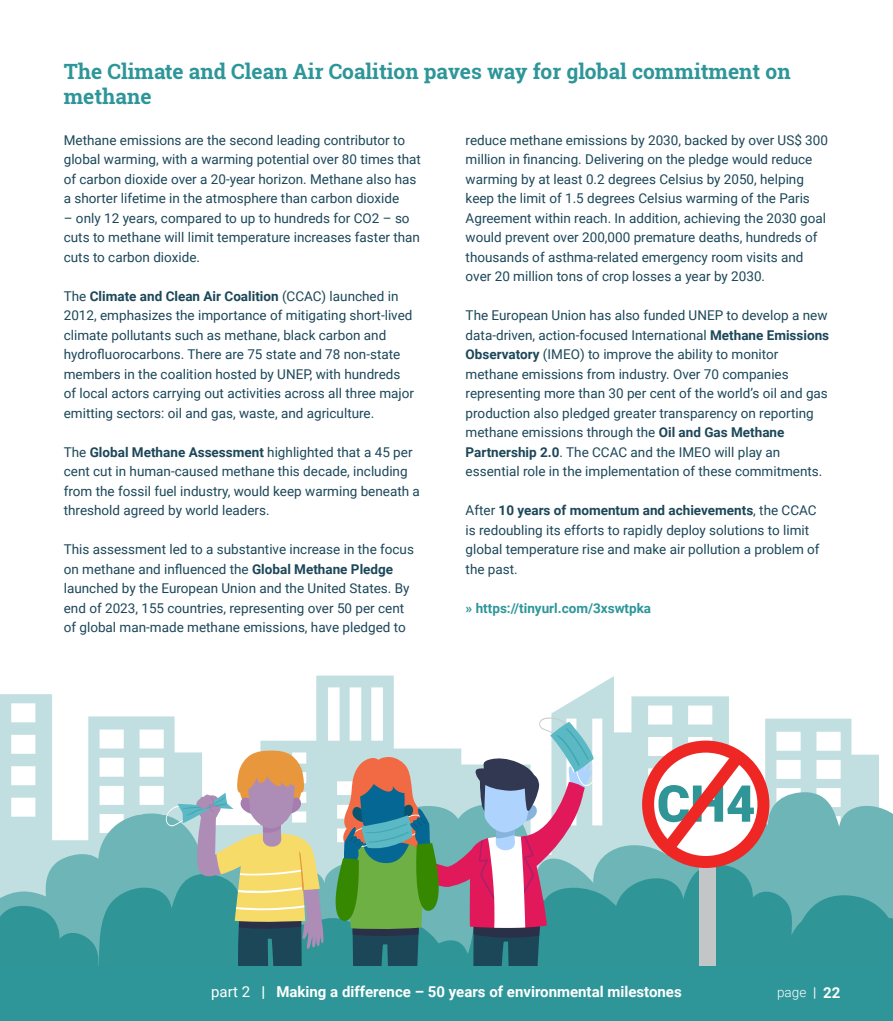
<style>
.page{position:relative;width:893px;height:1021px;background:#fff}
.page>*{position:absolute;margin:0;border:0;box-sizing:border-box;transform-origin:0 0}
.t1{font:900 50.85px "Roboto";color:#2f9597}
.t2{font:700 21px/25.2px "Roboto Slab";color:#2e9699}
.t3{font:700 15px "Roboto";color:#fff}
.t4{font:13.5px/19.5px "Roboto";color:#1c4759}
.t5{font:700 13.5px "Roboto";color:#2e9699}
.t6{font:300 13.5px "Roboto";color:#fff}
.s1{font-weight:700}
.s2{font-weight:400}
.s3{font-weight:700;font-size:15px}
</style>
<div class="page">
<svg style="left:0;top:675px;width:394px;height:114px"></svg>
<svg style="left:551px;top:676px;width:301px;height:61px"></svg>
<svg style="left:0;top:789px;width:601px;height:114px"></svg>
<svg style="left:90px;top:871px;width:511px;height:32px;background:#5cacad"></svg>
<svg style="left:0;top:903px;width:601px;height:63px;background:#3a9a9c"></svg>
<svg style="left:601px;top:737px;width:292px;height:229px"></svg>
<svg style="left:165px;top:716px;width:430px;height:250px"></svg>
<div style="left:0;top:966px;width:893px;height:54px;background:#2e9699"></div>
<h2 class="t2" style="left:64px;top:58px;width:728px">The Climate and Clean Air Coalition paves way for global commitment on methane</h2>
<p class="t4" style="left:64px;top:130px;width:359px">Methane emissions are the second leading contributor to global warming, with a warming potential over 80 times that of carbon dioxide over a 20-year horizon. Methane also has a shorter lifetime in the atmosphere than carbon dioxide</p>
<p class="t4" style="left:64px;top:208px;width:358px">– only 12 years, compared to up to hundreds for CO2 – so cuts to methane will limit temperature increases faster than cuts to carbon dioxide.</p>
<p class="t4" style="left:64px;top:286px;width:352px">The <span class="s1">Climate and Clean Air Coalition</span> (CCAC) launched in 2012, emphasizes the importance of mitigating short-lived climate pollutants such as methane, black carbon and hydrofluorocarbons. There are 75 state and 78 non-state members in the coalition hosted by UNEP, with hundreds of local actors carrying out activities across all three major emitting sectors: oil and gas, waste, and agriculture.</p>
<p class="t4" style="left:64px;top:442px;width:358px">The <span class="s1">Global Methane Assessment</span> highlighted that a 45 per cent cut in human-caused methane this decade, including from the fossil fuel industry, would keep warming beneath a threshold agreed by world leaders.</p>
<p class="t4" style="left:64px;top:539px;width:352px">This assessment led to a substantive increase in the focus on methane and influenced the <span class="s1">Global Methane Pledge </span>launched by the European Union and the United States. By end of 2023, 155 countries, representing over 50 per cent of global man-made methane emissions, have pledged to</p>
<p class="t4" style="left:466px;top:130px;width:364px">reduce methane emissions by 2030, backed by over US$ 300 million in financing. Delivering on the pledge would reduce warming by at least 0.2 degrees Celsius by 2050, helping keep the limit of 1.5 degrees Celsius warming of the Paris Agreement within reach. In addition, achieving the 2030 goal would prevent over 200,000 premature deaths, hundreds of thousands of asthma-related emergency room visits and over 20 million tons of crop losses a year by 2030.</p>
<p class="t4" style="left:466px;top:305px;width:365px">The European Union has also funded UNEP to develop a new data-driven, action-focused International <span class="s1">Methane Emissions Observatory</span> (IMEO) to improve the ability to monitor methane emissions from industry. Over 70 companies representing more than 30 per cent of the world’s oil and gas production also pledged greater transparency on reporting methane emissions through the <span class="s1">Oil and Gas Methane Partnership 2.0</span>. The CCAC and the IMEO will play an essential role in the implementation of these commitments.</p>
<p class="t4" style="left:466px;top:500px;width:355px">After <span class="s1">10 years of momentum and achievements</span>, the CCAC is redoubling its efforts to rapidly deploy solutions to limit global temperature rise and make air pollution a problem of the past.</p>
<p class="t5" style="left:466px;top:598px;width:187px">» https://tinyurl.com/3xswtpka</p>
<h1 class="t1" style="left:657px;top:768px;width:100px">CH4</h1>
<p class="t3" style="left:211px;top:981px;width:472px"><span class="s2">part 2</span> | Making a difference – 50 years of environmental milestones</p>
<p class="t6" style="left:777px;top:982px;width:65px">page <span class="s2">|</span> <span class="s3">22</span></p>
</div>
